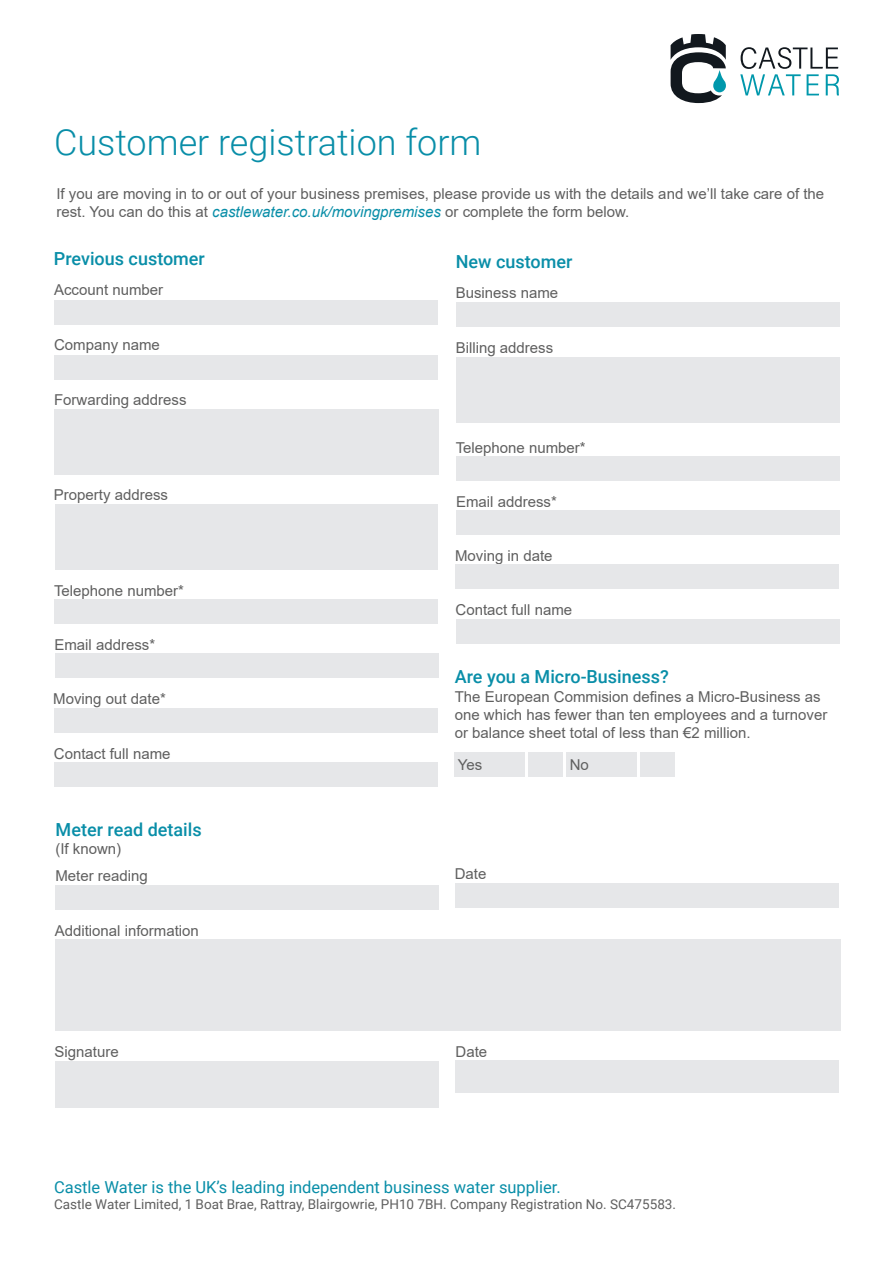
<style>
.page{position:relative;width:893px;height:1263px;background:#fff}
.page>*{position:absolute;margin:0;border:0;box-sizing:border-box;transform-origin:0 0}
.Heading_1{font:300 36px "Roboto";color:#098ea8}
.Heading_3{font:500 18px "Roboto";color:#098ea8}
.t1{font:16.5px "Roboto";color:#098ea8}
.Form_Label{font:15px/18px "Arial";color:#5f5f5f}
.t2{font:13.5px "Roboto";color:#5f5f5f}
.s1{font-style:italic;color:#098ea8}
</style>
<div class="page">
<div style="left:54px;top:300px;width:384px;height:25px;background:#e6e7e9"></div>
<svg style="left:740px;top:47px;width:99px;height:48px"></svg>
<svg style="left:671px;top:34px;width:55px;height:69px"></svg>
<div style="left:54px;top:355px;width:384px;height:25px;background:#e6e7e9"></div>
<div style="left:54px;top:410px;width:385px;height:65px;background:#e6e7e9"></div>
<div style="left:455px;top:752px;width:70px;height:25px;background:#e6e7e9"></div>
<div style="left:567px;top:752px;width:70px;height:25px;background:#e6e7e9"></div>
<div style="left:528px;top:752px;width:35px;height:25px;background:#e6e7e9"></div>
<div style="left:640px;top:752px;width:35px;height:25px;background:#e6e7e9"></div>
<div style="left:55px;top:505px;width:382px;height:65px;background:#e6e7e9"></div>
<div style="left:54px;top:599px;width:384px;height:25px;background:#e6e7e9"></div>
<div style="left:55px;top:653px;width:384px;height:25px;background:#e6e7e9"></div>
<div style="left:54px;top:708px;width:384px;height:24px;background:#e6e7e9"></div>
<div style="left:54px;top:762px;width:384px;height:25px;background:#e6e7e9"></div>
<div style="left:55px;top:885px;width:384px;height:24px;background:#e6e7e9"></div>
<div style="left:455px;top:1060px;width:384px;height:33px;background:#e6e7e9"></div>
<div style="left:55px;top:939px;width:786px;height:92px;background:#e6e7e9"></div>
<div style="left:55px;top:1061px;width:383px;height:47px;background:#e6e7e9"></div>
<div style="left:455px;top:883px;width:384px;height:25px;background:#e6e7e9"></div>
<div style="left:456px;top:302px;width:384px;height:25px;background:#e6e7e9"></div>
<div style="left:456px;top:357px;width:384px;height:66px;background:#e6e7e9"></div>
<div style="left:456px;top:456px;width:384px;height:25px;background:#e6e7e9"></div>
<div style="left:456px;top:510px;width:384px;height:25px;background:#e6e7e9"></div>
<div style="left:455px;top:564px;width:384px;height:25px;background:#e6e7e9"></div>
<div style="left:456px;top:619px;width:384px;height:25px;background:#e6e7e9"></div>
<p class="Heading_1" style="left:54px;top:117px;width:429px">Customer registration form</p>
<p class="Form_Label" style="left:56px;top:184px;width:769px">If you are moving in to or out of your business premises, please provide us with the details and we’ll take care of the rest. You can do this at <span class="s1">castlewater.co.uk/movingpremises</span> or complete the form below.</p>
<p class="Heading_3" style="left:54px;top:246px;width:153px">Previous customer</p>
<p class="Form_Label" style="left:54px;top:281px;width:111px">Account number</p>
<p class="Form_Label" style="left:54px;top:336px;width:107px">Company name</p>
<p class="Form_Label" style="left:54px;top:391px;width:134px">Forwarding address</p>
<p class="Form_Label" style="left:54px;top:486px;width:116px">Property address</p>
<p class="Form_Label" style="left:54px;top:581px;width:132px">Telephone number*</p>
<p class="Form_Label" style="left:54px;top:636px;width:102px">Email address*</p>
<p class="Form_Label" style="left:53px;top:690px;width:114px">Moving out date*</p>
<p class="Form_Label" style="left:54px;top:744px;width:118px">Contact full name</p>
<p class="Heading_3" style="left:56px;top:817px;width:148px">Meter read details</p>
<p class="Form_Label" style="left:55px;top:840px;width:67px">(If known)</p>
<p class="Form_Label" style="left:55px;top:867px;width:94px">Meter reading</p>
<p class="Form_Label" style="left:55px;top:922px;width:146px">Additional information</p>
<p class="Form_Label" style="left:55px;top:1043px;width:66px">Signature</p>
<p class="Heading_3" style="left:456px;top:249px;width:118px">New customer</p>
<p class="Form_Label" style="left:456px;top:284px;width:104px">Business name</p>
<p class="Form_Label" style="left:456px;top:338px;width:99px">Billing address</p>
<p class="Form_Label" style="left:456px;top:438px;width:132px">Telephone number*</p>
<p class="Form_Label" style="left:456px;top:492px;width:102px">Email address*</p>
<p class="Form_Label" style="left:455px;top:547px;width:99px">Moving in date</p>
<p class="Form_Label" style="left:455px;top:601px;width:118px">Contact full name</p>
<p class="Heading_3" style="left:455px;top:664px;width:216px">Are you a Micro-Business?</p>
<p class="Form_Label" style="left:455px;top:687px;width:374px">The European Commision defines a Micro-Business as one which has fewer than ten employees and a turnover or balance sheet total of less than €2 million.</p>
<p class="Form_Label" style="left:458px;top:755px;width:26px">Yes</p>
<p class="Form_Label" style="left:570px;top:755px;width:21px">No</p>
<p class="Form_Label" style="left:455px;top:865px;width:33px">Date</p>
<p class="Form_Label" style="left:456px;top:1043px;width:33px">Date</p>
<p class="t1" style="left:54px;top:1175px;width:508px">Castle Water is the UK’s leading independent business water supplier.</p>
<p class="t2" style="left:54px;top:1195px;width:623px">Castle Water Limited, 1 Boat Brae, Rattray, Blairgowrie, PH10 7BH. Company Registration No. SC475583.</p>
</div>
